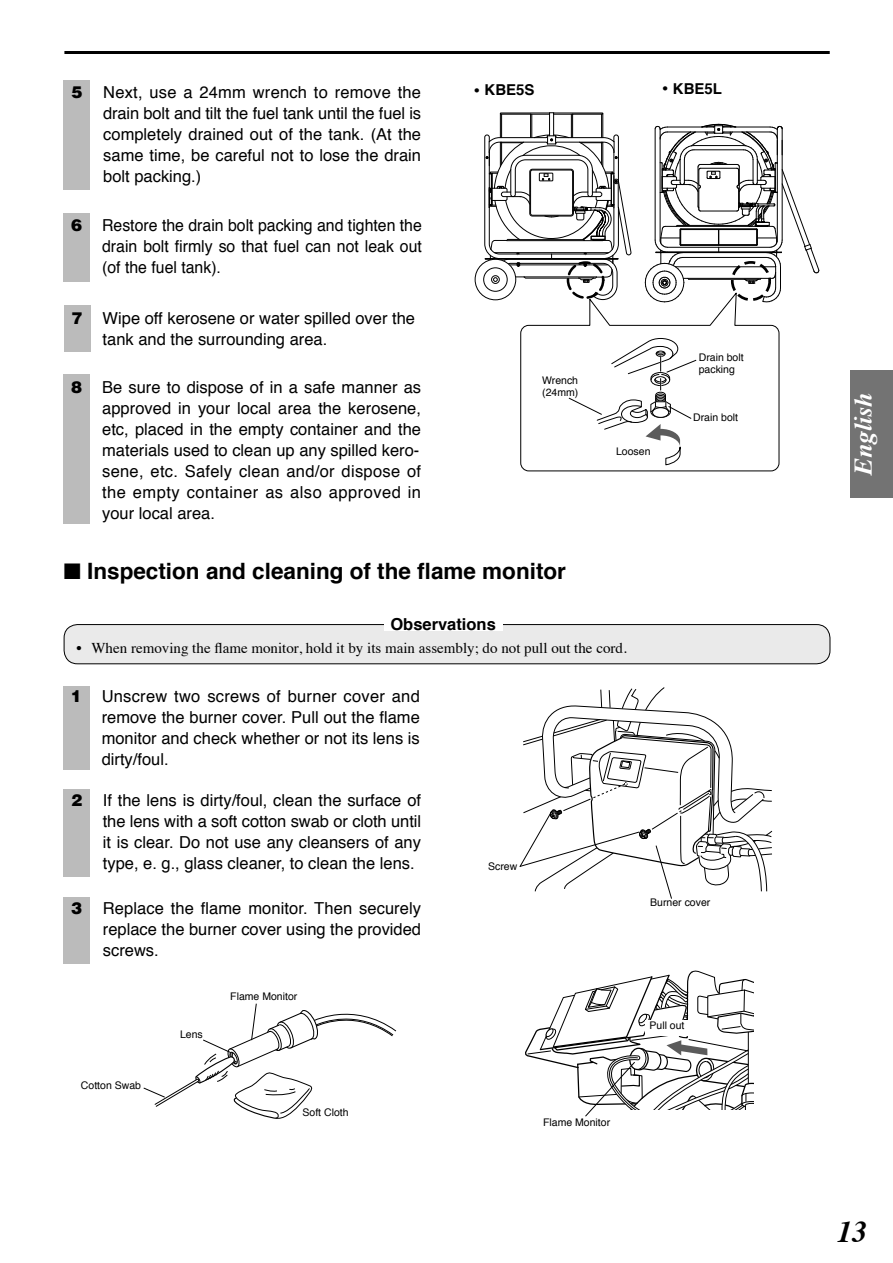
<style>
.page{position:relative;width:893px;height:1263px;background:#fff}
.page>*{position:absolute;margin:0;border:0;box-sizing:border-box;transform-origin:0 0}
.t1{font:italic 700 30px "Times";color:#000}
.t2{font:italic 700 25.5px "Times";color:#fff}
.t3{font:700 22.5px "Helvetica";color:#000}
.t4{font:16.5px/21px "Helvetica";color:#000;text-align:justify}
.t5{font:16.5px/21px "Helvetica";color:#000;text-align:justify;scale:.96 1}
.t6{font:700 16.5px "Helvetica";color:#000}
.t7{font:900 16.5px "Helvetica";color:#000}
.t8{font:15px "Times";color:#000}
.t9{font:700 15px "Helvetica";color:#000}
.t10{font:10.5px/12px "Helvetica";color:#000}
.s1{font-weight:900}
</style>
<div class="page">
<div style="left:851px;top:370px;width:42px;height:127px;background:#737373"></div>
<hr style="left:64px;top:51px;width:766px;height:3px;background:#000">
<div style="left:475px;top:259px;width:41px;height:41px;border:1px solid #000;border-radius:50%"></div>
<div style="left:483px;top:267px;width:24px;height:24px;border:1px solid #000;border-radius:50%"></div>
<svg style="left:484px;top:112px;width:147px;height:188px"></svg>
<svg style="left:645px;top:124px;width:175px;height:169px"></svg>
<hr style="left:739px;top:167px;width:1px;height:36px;background:#000">
<svg style="left:520px;top:290px;width:260px;height:182px"></svg>
<div style="left:731px;top:261px;width:40px;height:40px;border:3px dashed #000;border-radius:50%"></div>
<svg style="left:568px;top:337px;width:129px;height:129px"></svg>
<div style="left:64px;top:374px;width:26px;height:150px;background:#bbb"></div>
<div style="left:64px;top:897px;width:26px;height:66px;background:#bbb"></div>
<div style="left:64px;top:789px;width:26px;height:88px;background:#bbb"></div>
<div style="left:64px;top:686px;width:26px;height:83px;background:#bbb"></div>
<svg style="left:143px;top:1003px;width:254px;height:116px"></svg>
<svg style="left:519px;top:687px;width:254px;height:430px"></svg>
<div style="left:64px;top:624px;width:766px;height:39px;background:#eaeaea;border-radius:14px"></div>
<div style="left:64px;top:624px;width:766px;height:40px;border:1px solid #000;border-radius:14px"></div>
<div style="left:384px;top:618px;width:119px;height:12px;background:#fff"></div>
<div style="left:64px;top:306px;width:26px;height:46px;background:#bbb"></div>
<div style="left:64px;top:81px;width:26px;height:109px;background:#bbb"></div>
<div style="left:64px;top:213px;width:26px;height:68px;background:#bbb"></div>
<p class="t7" style="left:72px;top:86px;width:13px">5</p>
<p class="t4" style="left:103px;top:83px;width:319px">Next, use a 24mm wrench to remove the drain bolt and tilt the fuel tank until the fuel is completely drained out of the tank. (At the same time, be careful not to lose the drain bolt packing.)</p>
<p class="t5" style="left:102px;top:216px;width:335px;text-indent:-31px"><span class="s1">6</span> Restore the drain bolt packing and tighten the drain bolt firmly so that fuel can not leak out (of the fuel tank).</p>
<p class="t4" style="left:103px;top:309px;width:314px;text-indent:-31px"><span class="s1">7</span> Wipe off kerosene or water spilled over the tank and the surrounding area.</p>
<p class="t9" style="left:473px;top:84px;width:63px">• KBE5S</p>
<p class="t9" style="left:662px;top:82px;width:62px">• KBE5L</p>
<p class="t10" style="left:542px;top:375px;width:38px">Wrench (24mm)</p>
<p class="t4" style="left:102px;top:377px;width:320px;text-indent:-31px"><span class="s1">8</span> Be sure to dispose of in a safe manner as approved in your local area the kerosene, etc, placed in the empty container and the materials used to clean up any spilled kero&shy;sene, etc. Safely clean and/or dispose of the empty container as also approved in your local area.</p>
<h3 class="t3" style="left:64px;top:561px;width:504px">■ Inspection and cleaning of the flame monitor</h3>
<p class="t10" style="left:616px;top:446px;width:36px">Loosen</p>
<p class="t6" style="left:390px;top:617px;width:107px">Observations</p>
<p class="t8" style="left:77px;top:641px;width:552px">• When removing the flame monitor, hold it by its main assembly; do not pull out the cord.</p>
<p class="t4" style="left:102px;top:687px;width:320px;text-indent:-31px"><span class="s1">1</span> Unscrew two screws of burner cover and remove the burner cover. Pull out the flame monitor and check whether or not its lens is dirty/foul.</p>
<p class="t7" style="left:71px;top:794px;width:13px">2</p>
<p class="t4" style="left:103px;top:791px;width:320px">If the lens is dirty/foul, clean the surface of the lens with a soft cotton swab or cloth until it is clear. Do not use any cleansers of any type, e. g., glass cleaner, to clean the lens.</p>
<p class="t10" style="left:488px;top:860px;width:31px">Screw</p>
<p class="t10" style="left:699px;top:352px;width:46px">Drain bolt packing</p>
<p class="t10" style="left:693px;top:412px;width:46px">Drain bolt</p>
<p class="t7" style="left:71px;top:901px;width:13px">3</p>
<p class="t4" style="left:103px;top:898px;width:320px">Replace the flame monitor. Then securely replace the burner cover using the provided screws.</p>
<p class="t10" style="left:81px;top:1080px;width:62px">Cotton Swab</p>
<p class="t10" style="left:180px;top:1029px;width:24px">Lens</p>
<p class="t10" style="left:230px;top:990px;width:69px">Flame Monitor</p>
<p class="t10" style="left:302px;top:1107px;width:48px">Soft Cloth</p>
<p class="t10" style="left:650px;top:897px;width:62px">Burner cover</p>
<p class="t10" style="left:543px;top:1116px;width:69px">Flame Monitor</p>
<p class="t10" style="left:649px;top:1020px;width:37px">Pull out</p>
<h2 class="t2" style="left:853px;top:475px;width:84px;rotate:-90deg">English</h2>
<h1 class="t1" style="left:838px;top:1218px;width:31px">13</h1>
</div>
